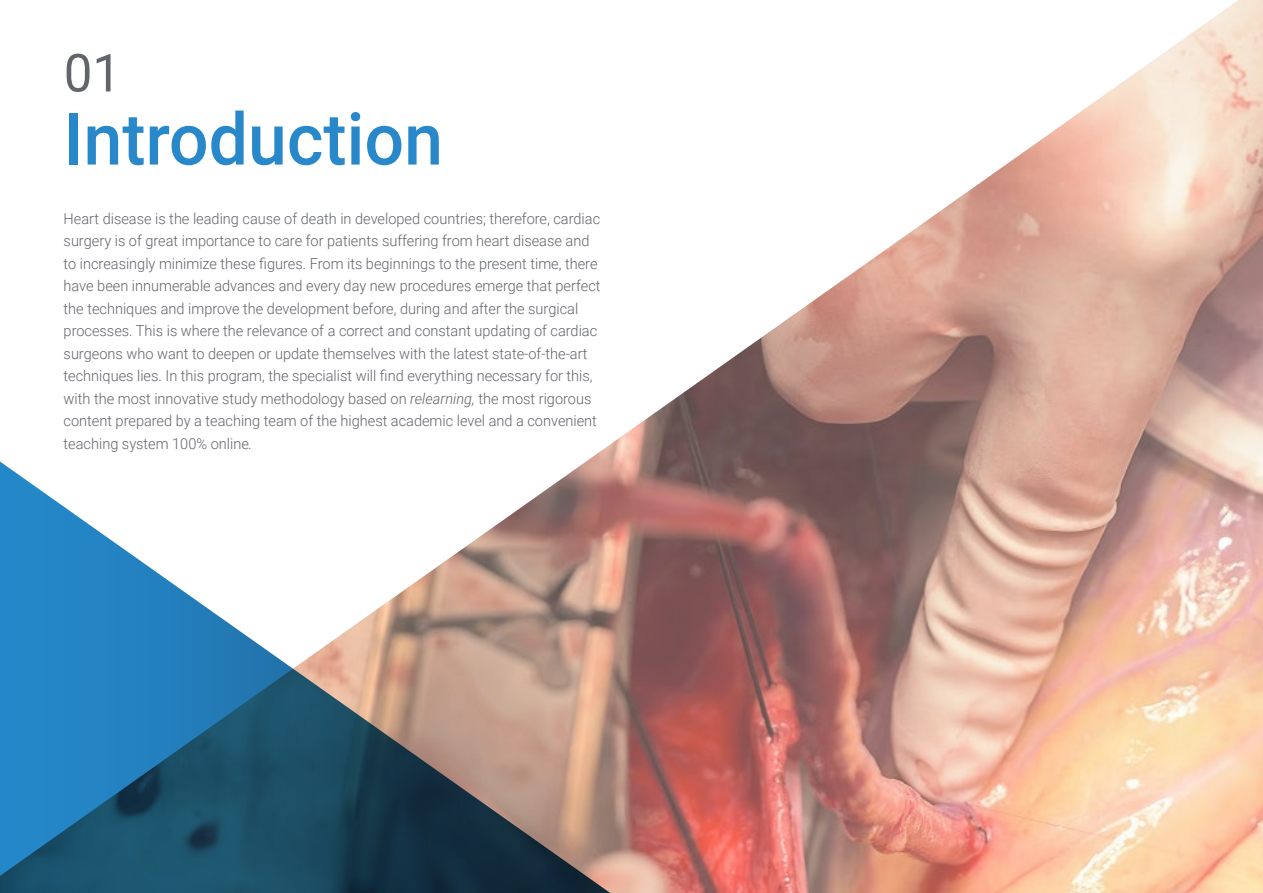
<style>
.page{position:relative;width:1263px;height:893px;background:#fff}
.page>*{position:absolute;margin:0;border:0;box-sizing:border-box;transform-origin:0 0}
.t1{font:500 72px "Roboto";color:#2988c9}
.t2{font:52.5px "Roboto";color:#61646a}
.t3{font:300 15px/22.5px "Roboto";color:#61646a}
.s1{font-style:italic}
</style>
<div class="page">
<img style="left:608px;top:0;width:655px;height:893px">
<svg style="left:0;top:446px;width:640px;height:447px"></svg>
<h2 class="t2" style="left:64px;top:36px;width:59px">01</h2>
<h1 class="t1" style="left:64px;top:89px;width:381px">Introduction</h1>
<p class="t3" style="left:64px;top:207px;width:538px">Heart disease is the leading cause of death in developed countries; therefore, cardiac surgery is of great importance to care for patients suffering from heart disease and to increasingly minimize these figures. From its beginnings to the present time, there have been innumerable advances and every day new procedures emerge that perfect the techniques and improve the development before, during and after the surgical processes. This is where the relevance of a correct and constant updating of cardiac surgeons who want to deepen or update themselves with the latest state-of-the-art techniques lies. In this program, the specialist will find everything necessary for this, with the most innovative study methodology based on <span class="s1">relearning,</span> the most rigorous content prepared by a teaching team of the highest academic level and a convenient teaching system 100% online<span class="s1">.</span></p>
</div>
